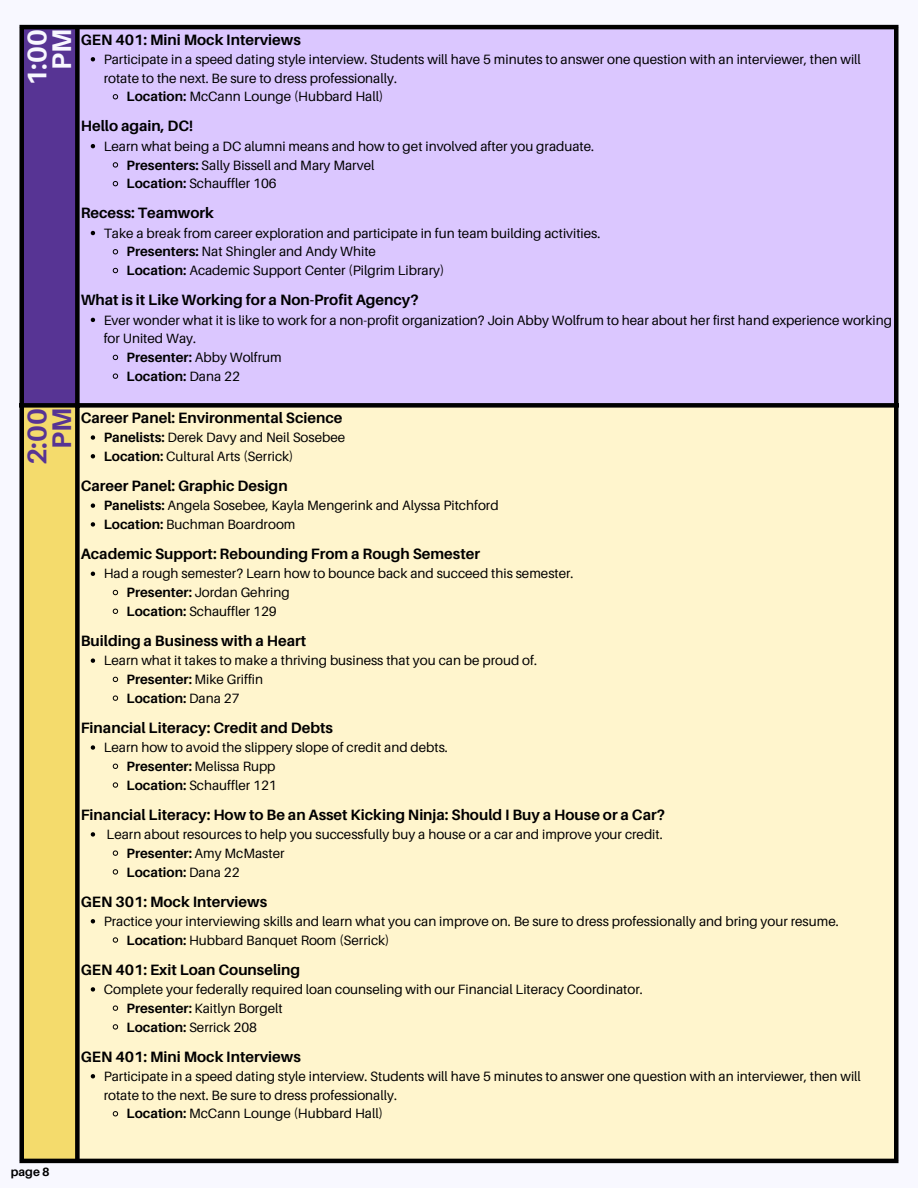
<style>
.page{position:relative;width:918px;height:1188px;background:#f8f8ff}
.page>*{position:absolute;margin:0;border:0;box-sizing:border-box;transform-origin:0 0}
.t1{font:700 27px/24.8px "Aileron";color:#f8f8ff;text-align:right}
.t2{font:700 27px/24.8px "Aileron";color:#573494;text-align:right}
.t3{font:700 15px "Aileron";color:#000}
.t4{font:13.5px/18.8px "Aileron";color:#000}
.t5{font:700 13.5px "Aileron";color:#000}
.t6{font:700 12px "Aileron";color:#000}
.s1{font-weight:700}
.s2{font-weight:400}
</style>
<div class="page">
<div style="left:21px;top:27px;width:57px;height:379px;background:#573494"></div>
<div style="left:77px;top:27px;width:820px;height:379px;background:#dbc7ff"></div>
<div style="left:21px;top:405px;width:57px;height:756px;background:#f4db6c"></div>
<div style="left:77px;top:405px;width:820px;height:756px;background:#fff5cd"></div>
<svg style="left:91px;top:57px;width:4px;height:4px"></svg>
<svg style="left:112px;top:94px;width:6px;height:6px"></svg>
<svg style="left:91px;top:144px;width:4px;height:4px"></svg>
<svg style="left:112px;top:162px;width:6px;height:6px"></svg>
<svg style="left:112px;top:181px;width:6px;height:6px"></svg>
<svg style="left:91px;top:231px;width:4px;height:4px"></svg>
<svg style="left:112px;top:249px;width:6px;height:6px"></svg>
<svg style="left:112px;top:268px;width:6px;height:5px"></svg>
<svg style="left:91px;top:318px;width:4px;height:4px"></svg>
<svg style="left:112px;top:354px;width:6px;height:6px"></svg>
<svg style="left:112px;top:373px;width:6px;height:6px"></svg>
<svg style="left:91px;top:435px;width:4px;height:5px"></svg>
<svg style="left:91px;top:454px;width:4px;height:4px"></svg>
<svg style="left:91px;top:503px;width:4px;height:5px"></svg>
<svg style="left:91px;top:522px;width:4px;height:5px"></svg>
<svg style="left:91px;top:572px;width:4px;height:4px"></svg>
<svg style="left:112px;top:590px;width:6px;height:5px"></svg>
<svg style="left:112px;top:608px;width:6px;height:6px"></svg>
<svg style="left:91px;top:658px;width:4px;height:5px"></svg>
<svg style="left:112px;top:676px;width:6px;height:6px"></svg>
<svg style="left:112px;top:695px;width:6px;height:6px"></svg>
<svg style="left:91px;top:745px;width:4px;height:5px"></svg>
<svg style="left:112px;top:763px;width:6px;height:6px"></svg>
<svg style="left:112px;top:782px;width:6px;height:6px"></svg>
<svg style="left:91px;top:832px;width:4px;height:5px"></svg>
<svg style="left:112px;top:850px;width:6px;height:6px"></svg>
<svg style="left:112px;top:869px;width:6px;height:6px"></svg>
<svg style="left:91px;top:919px;width:4px;height:4px"></svg>
<svg style="left:112px;top:937px;width:6px;height:6px"></svg>
<svg style="left:91px;top:987px;width:4px;height:5px"></svg>
<svg style="left:112px;top:1005px;width:6px;height:6px"></svg>
<svg style="left:112px;top:1024px;width:6px;height:6px"></svg>
<svg style="left:91px;top:1074px;width:4px;height:4px"></svg>
<svg style="left:112px;top:1111px;width:6px;height:6px"></svg>
<div style="left:19px;top:29px;width:5px;height:1130px;background:#000"></div>
<div style="left:75px;top:29px;width:5px;height:1130px;background:#000"></div>
<div style="left:894px;top:29px;width:5px;height:1130px;background:#000"></div>
<hr style="left:19px;top:25px;width:880px;height:4px;background:#000">
<div style="left:19px;top:403px;width:880px;height:5px;background:#000"></div>
<hr style="left:19px;top:1159px;width:880px;height:4px;background:#000">
<p class="t1" style="left:24px;top:86px;width:59px;rotate:-90deg">1:00<br>PM</p>
<p class="t2" style="left:24px;top:465px;width:59px;rotate:-90deg">2:00<br>PM</p>
<p class="t3" style="left:81px;top:30px;width:222px">GEN 401: Mini Mock Interviews</p>
<p class="t4" style="left:104px;top:50px;width:759px">Participate in a speed dating style interview. Students will have 5 minutes to answer one question with an interviewer, then will rotate to the next. Be sure to dress professionally.</p>
<p class="t4" style="left:127px;top:87px;width:258px"><span class="s1">Location:</span> McCann Lounge (Hubbard Hall)</p>
<p class="t3" style="left:81px;top:117px;width:114px">Hello again, DC!</p>
<p class="t4" style="left:104px;top:136px;width:492px">Learn what being a DC alumni means and how to get involved after you graduate.</p>
<p class="t4" style="left:127px;top:155px;width:249px"><span class="s1">Presenters:</span> Sally Bissell and Mary Marvel</p>
<p class="t4" style="left:127px;top:174px;width:152px"><span class="s1">Location:</span> Schauffler 106</p>
<p class="t3" style="left:81px;top:204px;width:135px">Recess: Teamwork</p>
<p class="t4" style="left:104px;top:223px;width:498px">Take a break from career exploration and participate in fun team building activities.</p>
<p class="t4" style="left:127px;top:242px;width:251px"><span class="s1">Presenters:</span> Nat Shingler and Andy White</p>
<p class="t4" style="left:127px;top:261px;width:319px"><span class="s1">Location:</span> Academic Support Center (Pilgrim Library)</p>
<p class="t3" style="left:81px;top:291px;width:339px">What is it Like Working for a Non-Profit Agency?</p>
<p class="t4" style="left:104px;top:310px;width:790px">Ever wonder what it is like to work for a non-profit organization? Join Abby Wolfrum to hear about her first hand experience working for United Way.</p>
<p class="t4" style="left:127px;top:348px;width:157px"><span class="s1">Presenter:</span> Abby Wolfrum</p>
<p class="t5" style="left:127px;top:368px;width:115px">Location: <span class="s2">Dana 22</span></p>
<p class="t3" style="left:81px;top:408px;width:263px">Career Panel: Environmental Science</p>
<p class="t4" style="left:104px;top:428px;width:243px"><span class="s1">Panelists:</span> Derek Davy and Neil Sosebee</p>
<p class="t4" style="left:104px;top:447px;width:191px"><span class="s1">Location:</span> Cultural Arts (Serrick)</p>
<p class="t3" style="left:81px;top:476px;width:208px">Career Panel: Graphic Design</p>
<p class="t4" style="left:104px;top:496px;width:396px"><span class="s1">Panelists:</span> Angela Sosebee, Kayla Mengerink and Alyssa Pitchford</p>
<p class="t4" style="left:104px;top:515px;width:193px"><span class="s1">Location:</span> Buchman Boardroom</p>
<p class="t3" style="left:81px;top:545px;width:401px">Academic Support: Rebounding From a Rough Semester</p>
<p class="t4" style="left:104px;top:564px;width:471px">Had a rough semester? Learn how to bounce back and succeed this semester.</p>
<p class="t4" style="left:127px;top:583px;width:165px"><span class="s1">Presenter:</span> Jordan Gehring</p>
<p class="t4" style="left:127px;top:602px;width:152px"><span class="s1">Location:</span> Schauffler 129</p>
<p class="t3" style="left:81px;top:631px;width:227px">Building a Business with a Heart</p>
<p class="t4" style="left:104px;top:651px;width:435px">Learn what it takes to make a thriving business that you can be proud of.</p>
<p class="t4" style="left:127px;top:670px;width:138px"><span class="s1">Presenter:</span> Mike Griffin</p>
<p class="t5" style="left:127px;top:690px;width:114px">Location: <span class="s2">Dana 27</span></p>
<p class="t3" style="left:81px;top:718px;width:254px">Financial Literacy: Credit and Debts</p>
<p class="t4" style="left:104px;top:738px;width:346px">Learn how to avoid the slippery slope of credit and debts.</p>
<p class="t4" style="left:127px;top:757px;width:150px"><span class="s1">Presenter:</span> Melissa Rupp</p>
<p class="t4" style="left:127px;top:775px;width:152px"><span class="s1">Location:</span> Schauffler 121</p>
<p class="t3" style="left:81px;top:805px;width:586px">Financial Literacy: How to Be an Asset Kicking Ninja: Should I Buy a House or a Car?</p>
<p class="t4" style="left:107px;top:825px;width:558px">Learn about resources to help you successfully buy a house or a car and improve your credit.</p>
<p class="t4" style="left:127px;top:843px;width:159px"><span class="s1">Presenter:</span> Amy McMaster</p>
<p class="t5" style="left:127px;top:863px;width:114px">Location: <span class="s2">Dana 22</span></p>
<p class="t3" style="left:81px;top:892px;width:188px">GEN 301: Mock Interviews</p>
<p class="t4" style="left:104px;top:912px;width:737px">Practice your interviewing skills and learn what you can improve on. Be sure to dress professionally and bring your resume.</p>
<p class="t4" style="left:127px;top:930px;width:264px"><span class="s1">Location:</span> Hubbard Banquet Room (Serrick)</p>
<p class="t3" style="left:81px;top:960px;width:221px">GEN 401: Exit Loan Counseling</p>
<p class="t4" style="left:104px;top:980px;width:541px">Complete your federally required loan counseling with our Financial Literacy Coordinator.</p>
<p class="t4" style="left:127px;top:998px;width:158px"><span class="s1">Presenter:</span> Kaitlyn Borgelt</p>
<p class="t4" style="left:127px;top:1017px;width:132px"><span class="s1">Location:</span> Serrick 208</p>
<p class="t3" style="left:81px;top:1047px;width:222px">GEN 401: Mini Mock Interviews</p>
<p class="t4" style="left:104px;top:1067px;width:759px">Participate in a speed dating style interview. Students will have 5 minutes to answer one question with an interviewer, then will rotate to the next. Be sure to dress professionally.</p>
<p class="t4" style="left:127px;top:1104px;width:258px"><span class="s1">Location:</span> McCann Lounge (Hubbard Hall)</p>
<p class="t6" style="left:11px;top:1164px;width:40px">page 8</p>
</div>
